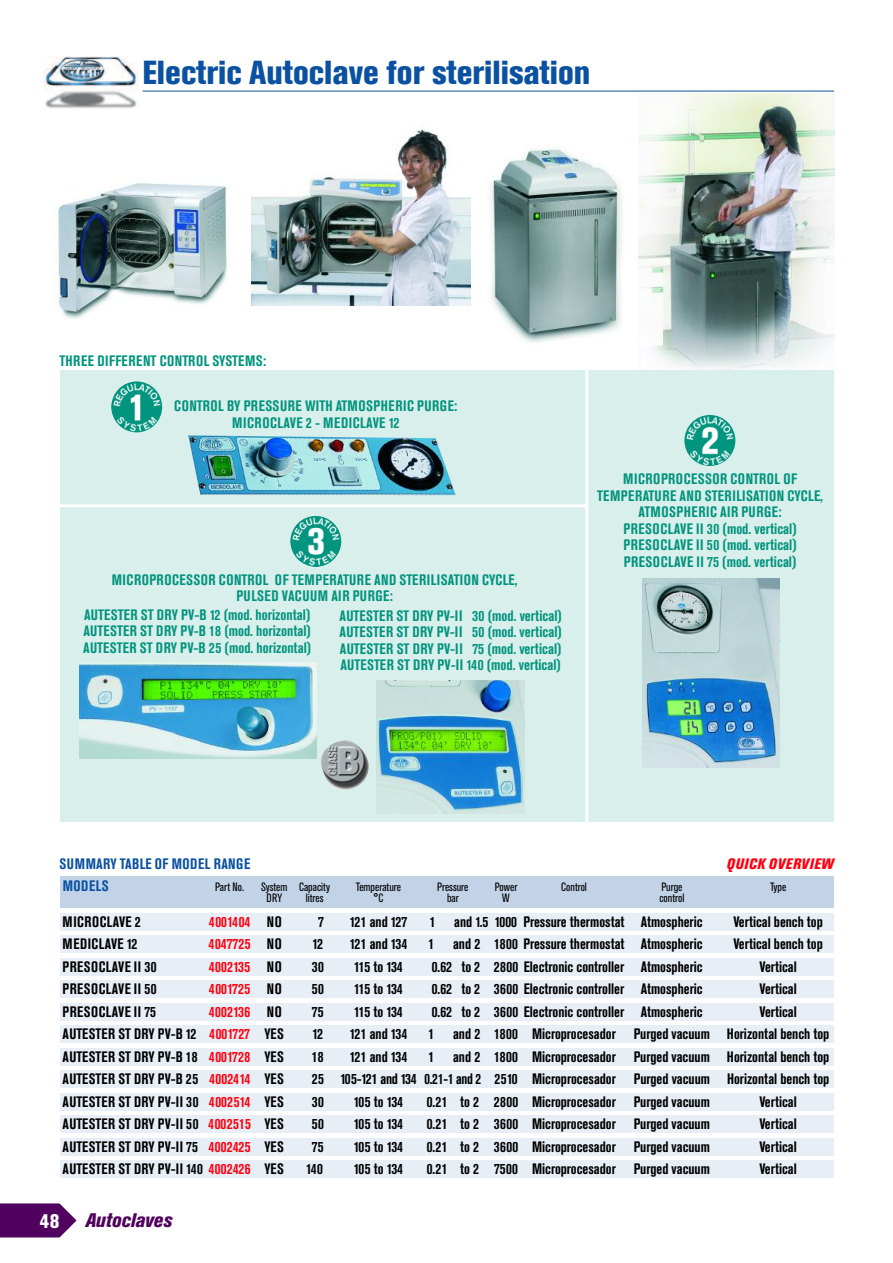
<style>
.page{position:relative;width:893px;height:1263px;background:#fff}
.page>*{position:absolute;margin:0;border:0;box-sizing:border-box;transform-origin:0 0}
.t1{font:800 condensed 33px "Akzidenz Grotesk BE";color:#0a51a1}
.t2{font:italic 800 condensed 19.5px "Akzidenz Grotesk BE";color:#50025e}
.t3{font:800 condensed 19.5px "Akzidenz Grotesk BE";color:#fff}
.t4{font:700 condensed 15px "Akzidenz Grotesk BE";color:#000}
.t5{font:700 condensed 15px/16.5px "Akzidenz Grotesk BE";letter-spacing:.02em;color:#02947e;text-align:center}
.t6{font:700 condensed 15px "Akzidenz Grotesk BE";letter-spacing:.035em;color:#000}
.t7{font:700 condensed 15px "Akzidenz Grotesk BE";letter-spacing:.02em;color:#000}
.t8{font:700 condensed 15px "Akzidenz Grotesk BE";letter-spacing:.035em;color:#ff000f}
.t9{font:700 condensed 15px "Akzidenz Grotesk BE";letter-spacing:.035em;color:#0a51a1}
.t10{font:italic 800 condensed 15px "Akzidenz Grotesk BE";letter-spacing:.04em;color:#ff000f}
.t11{font:700 condensed 15px "Akzidenz Grotesk BE";color:#ff000f}
.t12{font:condensed 12px "Akzidenz Grotesk BE";color:#000}
.s1{color:#000}
.s2{color:#ff000f}
</style>
<div class="page">
<svg style="left:0;top:1203px;width:77px;height:34px;background:#662272"></svg>
<hr style="left:143px;top:91px;width:691px;height:1px;background:#0a51a1">
<img style="left:43px;top:57px;width:96px;height:52px">
<img style="left:55px;top:183px;width:173px;height:136px">
<img style="left:252px;top:125px;width:219px;height:180px">
<img style="left:490px;top:146px;width:132px;height:197px">
<img style="left:639px;top:94px;width:195px;height:287px">
<div style="left:60px;top:876px;width:773px;height:32px;background:#c2d3e8"></div>
<div style="left:60px;top:913px;width:773px;height:17px;background:#e7eef6"></div>
<div style="left:60px;top:936px;width:773px;height:17px;background:#e7eef6"></div>
<div style="left:60px;top:958px;width:773px;height:17px;background:#e7eef6"></div>
<div style="left:60px;top:981px;width:773px;height:17px;background:#e7eef6"></div>
<div style="left:60px;top:1003px;width:773px;height:17px;background:#e7eef6"></div>
<div style="left:60px;top:1026px;width:773px;height:17px;background:#e7eef6"></div>
<div style="left:60px;top:1048px;width:773px;height:17px;background:#e7eef6"></div>
<div style="left:60px;top:1071px;width:773px;height:17px;background:#e7eef6"></div>
<div style="left:60px;top:1093px;width:773px;height:17px;background:#e7eef6"></div>
<div style="left:60px;top:1116px;width:773px;height:17px;background:#e7eef6"></div>
<div style="left:60px;top:1138px;width:773px;height:17px;background:#e7eef6"></div>
<div style="left:60px;top:1161px;width:773px;height:17px;background:#e7eef6"></div>
<div style="left:60px;top:371px;width:773px;height:451px;background:#d9efec"></div>
<img style="left:111px;top:381px;width:51px;height:51px">
<img style="left:684px;top:415px;width:51px;height:51px">
<img style="left:290px;top:516px;width:51px;height:51px">
<img style="left:643px;top:578px;width:137px;height:189px">
<img style="left:377px;top:680px;width:148px;height:133px">
<img style="left:79px;top:663px;width:237px;height:96px">
<img style="left:188px;top:435px;width:268px;height:60px">
<hr style="left:43px;top:504px;width:544px;height:3px;background:#fff">
<hr style="left:585px;top:368px;width:3px;height:457px;background:#fff">
<img style="left:321px;top:740px;width:48px;height:50px">
<h1 class="t1" style="left:143px;top:61px;width:449px">Electric Autoclave for sterilisation</h1>
<p class="t5" style="left:60px;top:353px;width:208px">THREE DIFFERENT CONTROL SYSTEMS:</p>
<p class="t5" style="left:174px;top:399px;width:285px">CONTROL BY PRESSURE WITH ATMOSPHERIC PURGE:<br>MICROCLAVE 2 - MEDICLAVE 12</p>
<p class="t5" style="left:112px;top:572px;width:407px">MICROPROCESSOR CONTROL OF TEMPERATURE AND STERILISATION CYCLE,<br>PULSED VACUUM AIR PURGE:</p>
<p class="t5" style="left:339px;top:608px;width:224px;text-align:justify">AUTESTER ST DRY PV-II 30 (mod. vertical)<br>AUTESTER ST DRY PV-II 50 (mod. vertical)<br>AUTESTER ST DRY PV-II 75 (mod. vertical)<br>AUTESTER ST DRY PV-II 140 (mod. vertical)</p>
<p class="t5" style="left:83px;top:607px;width:230px;text-align:justify">AUTESTER ST DRY PV-B 12 (mod. horizontal)<br>AUTESTER ST DRY PV-B 18 (mod. horizontal)<br>AUTESTER ST DRY PV-B 25 (mod. horizontal)</p>
<p class="t5" style="left:597px;top:472px;width:227px">MICROPROCESSOR CONTROL OF<br>TEMPERATURE AND STERILISATION CYCLE,<br>ATMOSPHERIC AIR PURGE:<br>PRESOCLAVE II 30 (mod. vertical)<br>PRESOCLAVE II 50 (mod. vertical)<br>PRESOCLAVE II 75 (mod. vertical)</p>
<p class="t9" style="left:60px;top:859px;width:192px">SUMMARY TABLE OF MODEL RANGE</p>
<p class="t10" style="left:727px;top:858px;width:108px">QUICK OVERVIEW</p>
<p class="t9" style="left:63px;top:880px;width:47px">MODELS</p>
<p class="t12" style="left:215px;top:883px;width:30px">Part No.</p>
<p class="t12" style="left:261px;top:883px;width:71px">System Capacity</p>
<p class="t12" style="left:356px;top:883px;width:47px">Temperature</p>
<p class="t12" style="left:437px;top:883px;width:33px">Pressure</p>
<p class="t12" style="left:495px;top:883px;width:24px">Power</p>
<p class="t12" style="left:561px;top:883px;width:27px">Control</p>
<p class="t12" style="left:661px;top:883px;width:23px">Purge</p>
<p class="t12" style="left:770px;top:883px;width:18px">Type</p>
<p class="t12" style="left:266px;top:894px;width:17px">DRY</p>
<p class="t12" style="left:306px;top:894px;width:19px">litres</p>
<p class="t12" style="left:374px;top:894px;width:11px">°C</p>
<p class="t12" style="left:447px;top:894px;width:13px">bar</p>
<p class="t12" style="left:502px;top:894px;width:9px">W</p>
<p class="t12" style="left:659px;top:894px;width:26px">control</p>
<p class="t6" style="left:63px;top:916px;width:80px">MICROCLAVE 2</p>
<p class="t8" style="left:209px;top:916px;width:74px">4001404 <span class="s1">NO</span></p>
<p class="t4" style="left:318px;top:916px;width:7px">7</p>
<p class="t4" style="left:350px;top:916px;width:59px">121 and 127</p>
<p class="t4" style="left:430px;top:916px;width:274px">1 and 1.5 1000 Pressure thermostat Atmospheric</p>
<p class="t4" style="left:733px;top:916px;width:91px">Vertical bench top</p>
<p class="t6" style="left:63px;top:939px;width:76px">MEDICLAVE 12</p>
<p class="t11" style="left:209px;top:939px;width:75px">4047725 <span class="s1">NO</span></p>
<p class="t4" style="left:313px;top:939px;width:12px">12</p>
<p class="t4" style="left:350px;top:939px;width:59px">121 and 134</p>
<p class="t4" style="left:429px;top:939px;width:276px">1 and 2 1800 Pressure thermostat Atmospheric</p>
<p class="t4" style="left:733px;top:939px;width:91px">Vertical bench top</p>
<p class="t6" style="left:63px;top:961px;width:96px">PRESOCLAVE II 30</p>
<p class="t8" style="left:209px;top:961px;width:74px">4002135 <span class="s1">NO</span></p>
<p class="t4" style="left:312px;top:961px;width:14px">30</p>
<p class="t4" style="left:354px;top:961px;width:50px">115 to 134</p>
<p class="t4" style="left:432px;top:961px;width:272px">0.62 to 2 2800 Electronic controller Atmospheric</p>
<p class="t4" style="left:759px;top:961px;width:39px">Vertical</p>
<p class="t6" style="left:63px;top:984px;width:96px">PRESOCLAVE II 50</p>
<p class="t8" style="left:209px;top:984px;width:74px">4001725 <span class="s1">NO</span></p>
<p class="t4" style="left:312px;top:984px;width:14px">50</p>
<p class="t4" style="left:354px;top:984px;width:50px">115 to 134</p>
<p class="t4" style="left:432px;top:984px;width:272px">0.62 to 2 3600 Electronic controller Atmospheric</p>
<p class="t4" style="left:759px;top:984px;width:39px">Vertical</p>
<p class="t6" style="left:63px;top:1006px;width:95px">PRESOCLAVE II 75</p>
<p class="t8" style="left:209px;top:1006px;width:74px">4002136 <span class="s1">NO</span></p>
<p class="t4" style="left:312px;top:1006px;width:13px">75</p>
<p class="t4" style="left:354px;top:1006px;width:50px">115 to 134</p>
<p class="t4" style="left:432px;top:1006px;width:272px">0.62 to 2 3600 Electronic controller Atmospheric</p>
<p class="t4" style="left:759px;top:1006px;width:39px">Vertical</p>
<p class="t4" style="left:63px;top:1029px;width:223px">AUTESTER ST DRY PV-B 12 <span class="s2">4001727</span> YES</p>
<p class="t4" style="left:313px;top:1029px;width:12px">12</p>
<p class="t4" style="left:350px;top:1029px;width:59px">121 and 134</p>
<p class="t4" style="left:429px;top:1029px;width:402px">1 and 2 1800 Microprocesador Purged vacuum Horizontal bench top</p>
<p class="t4" style="left:63px;top:1051px;width:223px">AUTESTER ST DRY PV-B 18 <span class="s2">4001728</span> YES</p>
<p class="t4" style="left:312px;top:1051px;width:13px">18</p>
<p class="t4" style="left:350px;top:1051px;width:59px">121 and 134</p>
<p class="t4" style="left:429px;top:1051px;width:402px">1 and 2 1800 Microprocesador Purged vacuum Horizontal bench top</p>
<p class="t4" style="left:63px;top:1074px;width:223px">AUTESTER ST DRY PV-B 25 <span class="s2">4002414</span> YES</p>
<p class="t4" style="left:312px;top:1074px;width:519px">25 105-121 and 134 0.21-1 and 2 2510 Microprocesador Purged vacuum Horizontal bench top</p>
<p class="t7" style="left:63px;top:1096px;width:223px">AUTESTER ST DRY PV-II 30 <span class="s2">4002514</span> YES</p>
<p class="t4" style="left:312px;top:1096px;width:14px">30</p>
<p class="t4" style="left:354px;top:1096px;width:51px">105 to 134</p>
<p class="t4" style="left:427px;top:1096px;width:285px">0.21 to 2 2800 Microprocesador Purged vacuum</p>
<p class="t4" style="left:759px;top:1096px;width:39px">Vertical</p>
<p class="t7" style="left:63px;top:1119px;width:223px">AUTESTER ST DRY PV-II 50 <span class="s2">4002515</span> YES</p>
<p class="t4" style="left:312px;top:1119px;width:14px">50</p>
<p class="t4" style="left:354px;top:1119px;width:51px">105 to 134</p>
<p class="t4" style="left:427px;top:1119px;width:285px">0.21 to 2 3600 Microprocesador Purged vacuum</p>
<p class="t4" style="left:759px;top:1119px;width:39px">Vertical</p>
<p class="t4" style="left:63px;top:1141px;width:223px">AUTESTER ST DRY PV-II 75 <span class="s2">4002425</span> YES</p>
<p class="t4" style="left:312px;top:1141px;width:13px">75</p>
<p class="t4" style="left:354px;top:1141px;width:51px">105 to 134</p>
<p class="t4" style="left:427px;top:1141px;width:285px">0.21 to 2 3600 Microprocesador Purged vacuum</p>
<p class="t4" style="left:759px;top:1141px;width:39px">Vertical</p>
<p class="t4" style="left:63px;top:1164px;width:223px">AUTESTER ST DRY PV-II 140 <span class="s2">4002426</span> YES</p>
<p class="t4" style="left:306px;top:1164px;width:18px">140</p>
<p class="t4" style="left:354px;top:1164px;width:51px">105 to 134</p>
<p class="t4" style="left:427px;top:1164px;width:285px">0.21 to 2 7500 Microprocesador Purged vacuum</p>
<p class="t4" style="left:759px;top:1164px;width:39px">Vertical</p>
<h2 class="t3" style="left:40px;top:1214px;width:21px">48</h2>
<h2 class="t2" style="left:85px;top:1213px;width:88px">Autoclaves</h2>
</div>
